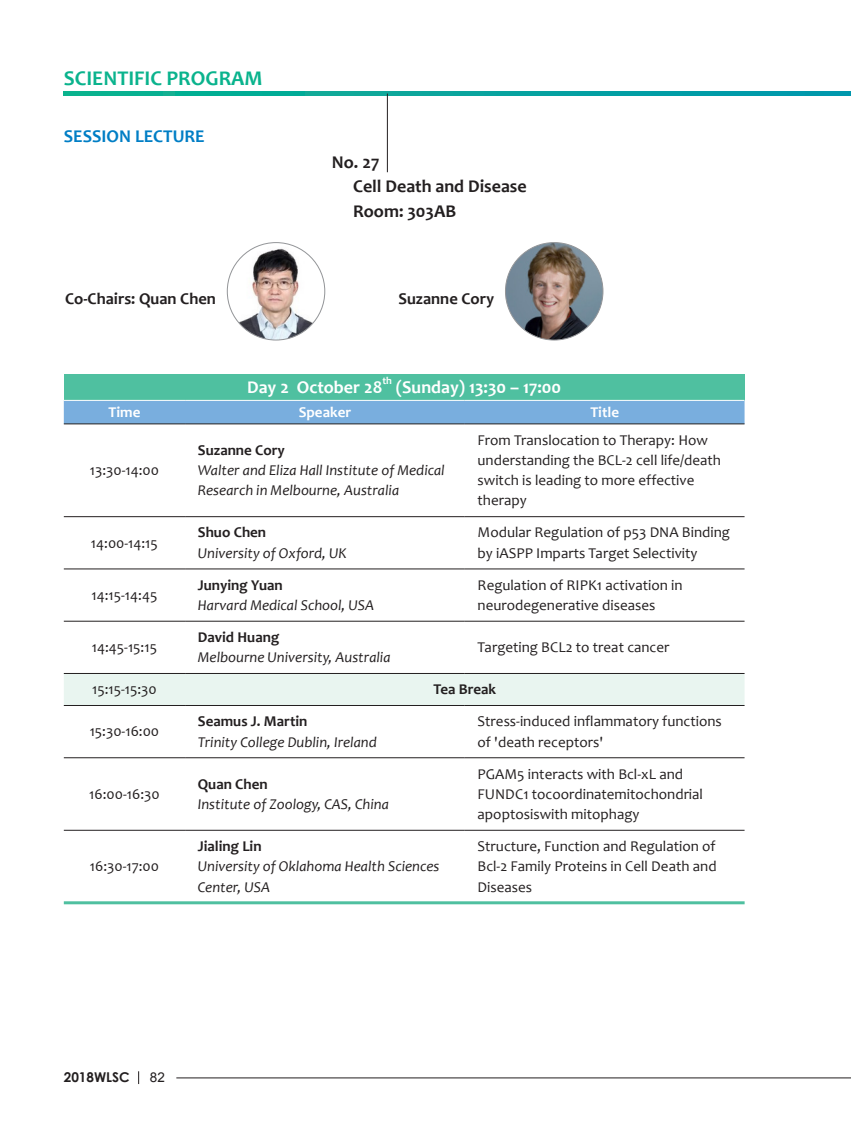
<style>
.page{position:relative;width:851px;height:1127px;background:#fff}
.page>*{position:absolute;margin:0;border:0;box-sizing:border-box;transform-origin:0 0}
.t1{font:700 21px "Candara";color:#0ab38d}
.小标1{font:700 18px "Candara";color:#231f20}
.小标1-2{font:700 18px "Candara";color:#fff}
.t2{font:700 18px "Candara";color:#007ec5}
.主席副主席{font:700 16.5px "Candara";color:#231f20}
.正文1{font:15px/20.2px "Candara";color:#231f20}
.正文1-2{font:italic 15px/20.2px "Candara";color:#231f20}
.正文1-3{font:700 15px "Candara";color:#231f20}
.正文1-4{font:700 15px "Candara";color:#fff}
.t3{font:700 13.5px "Century Gothic";color:#231f20}
.t4{font:13.5px "Arial";color:#231f20}
.小标1-3{font:700 10.5px "Candara";color:#fff}
</style>
<div class="page">
<hr style="left:176px;top:1077px;width:674px;height:1px;background:#231f20">
<svg style="left:138px;top:1071px;width:1px;height:13px"></svg>
<svg style="left:64px;top:91px;width:786px;height:5px;background:#05a49d"></svg>
<hr style="left:387px;top:94px;width:1px;height:78px;background:#231f20">
<hr style="left:64px;top:901px;width:680px;height:3px;background:#4fc0a0">
<div style="left:64px;top:374px;width:680px;height:26px;background:#4fc0a0"></div>
<div style="left:64px;top:401px;width:680px;height:23px;background:#79aede"></div>
<div style="left:64px;top:674px;width:680px;height:31px;background:#e9f5f0"></div>
<hr style="left:64px;top:569px;width:121px;height:1px;background:#231f20">
<hr style="left:185px;top:569px;width:279px;height:1px;background:#231f20">
<hr style="left:464px;top:569px;width:280px;height:1px;background:#231f20">
<hr style="left:64px;top:621px;width:121px;height:1px;background:#231f20">
<hr style="left:185px;top:621px;width:279px;height:1px;background:#231f20">
<hr style="left:464px;top:621px;width:280px;height:1px;background:#231f20">
<hr style="left:64px;top:673px;width:121px;height:1px;background:#231f20">
<hr style="left:185px;top:673px;width:279px;height:1px;background:#231f20">
<hr style="left:464px;top:673px;width:280px;height:1px;background:#231f20">
<hr style="left:64px;top:705px;width:121px;height:1px;background:#231f20">
<hr style="left:185px;top:705px;width:279px;height:1px;background:#231f20">
<hr style="left:464px;top:705px;width:280px;height:1px;background:#231f20">
<hr style="left:64px;top:757px;width:121px;height:1px;background:#231f20">
<hr style="left:185px;top:757px;width:279px;height:1px;background:#231f20">
<hr style="left:464px;top:757px;width:280px;height:1px;background:#231f20">
<hr style="left:64px;top:830px;width:121px;height:1px;background:#231f20">
<hr style="left:185px;top:830px;width:279px;height:1px;background:#231f20">
<hr style="left:464px;top:830px;width:280px;height:1px;background:#231f20">
<hr style="left:185px;top:424px;width:279px;height:1px;background:#231f20">
<hr style="left:464px;top:424px;width:280px;height:1px;background:#231f20">
<hr style="left:185px;top:516px;width:279px;height:1px;background:#231f20">
<hr style="left:464px;top:516px;width:280px;height:1px;background:#231f20">
<hr style="left:64px;top:424px;width:121px;height:1px;background:#231f20">
<hr style="left:64px;top:516px;width:121px;height:1px;background:#231f20">
<img style="left:237px;top:246px;width:78px;height:94px">
<img style="left:505px;top:243px;width:98px;height:97px;border-radius:49px">
<h1 class="t1" style="left:64px;top:65px;width:200px">SCIENTIFIC PROGRAM</h1>
<p class="t2" style="left:64px;top:125px;width:142px">SESSION LECTURE</p>
<p class="小标1" style="left:332px;top:151px;width:49px">No. 27</p>
<p class="小标1" style="left:353px;top:175px;width:175px">Cell Death and Disease</p>
<p class="小标1" style="left:353px;top:200px;width:104px">Room: 303AB</p>
<p class="主席副主席" style="left:65px;top:288px;width:152px">Co-Chairs: Quan Chen</p>
<p class="主席副主席" style="left:398px;top:288px;width:97px">Suzanne Cory</p>
<p class="小标1-2" style="left:247px;top:376px;width:137px">Day 2 October 28</p>
<p class="小标1-3" style="left:382px;top:374px;width:11px">th</p>
<p class="小标1-2" style="left:396px;top:376px;width:167px">(Sunday) 13:30 – 17:00</p>
<p class="正文1-4" style="left:108px;top:403px;width:33px">Time</p>
<p class="正文1-4" style="left:299px;top:403px;width:54px">Speaker</p>
<p class="正文1-4" style="left:590px;top:403px;width:30px">Title</p>
<p class="正文1" style="left:90px;top:460px;width:71px">13:30-14:00</p>
<p class="正文1" style="left:91px;top:532px;width:68px">14:00-14:15</p>
<p class="正文1" style="left:91px;top:585px;width:67px">14:15-14:45</p>
<p class="正文1" style="left:92px;top:637px;width:67px">14:45-15:15</p>
<p class="正文1-3" style="left:198px;top:440px;width:89px">Suzanne Cory</p>
<p class="正文1-2" style="left:198px;top:460px;width:248px">Walter and Eliza Hall Institute of Medical<br>Research in Melbourne, Australia</p>
<p class="正文1-3" style="left:198px;top:523px;width:70px">Shuo Chen</p>
<p class="正文1-2" style="left:198px;top:542px;width:150px">University of Oxford, UK</p>
<p class="正文1-3" style="left:198px;top:575px;width:86px">Junying Yuan</p>
<p class="正文1-2" style="left:198px;top:595px;width:178px">Harvard Medical School, USA</p>
<p class="正文1-3" style="left:198px;top:628px;width:83px">David Huang</p>
<p class="正文1-2" style="left:198px;top:647px;width:194px">Melbourne University, Australia</p>
<p class="正文1" style="left:477px;top:429px;width:245px">From Translocation to Therapy: How understanding the BCL-2 cell life/death</p>
<p class="正文1" style="left:477px;top:470px;width:218px">switch is leading to more effective therapy</p>
<p class="正文1" style="left:477px;top:522px;width:254px">Modular Regulation of p53 DNA Binding by iASPP Imparts Target Selectivity</p>
<p class="正文1" style="left:477px;top:574px;width:206px">Regulation of RIPK1 activation in</p>
<p class="正文1" style="left:477px;top:595px;width:179px">neurodegenerative diseases</p>
<p class="正文1" style="left:477px;top:637px;width:193px">Targeting BCL2 to treat cancer</p>
<p class="正文1" style="left:92px;top:679px;width:66px">15:15-15:30</p>
<p class="正文1-3" style="left:433px;top:680px;width:64px">Tea Break</p>
<p class="正文1" style="left:90px;top:721px;width:71px">15:30-16:00</p>
<p class="正文1" style="left:477px;top:711px;width:246px">Stress-induced inflammatory functions of 'death receptors'</p>
<p class="正文1-3" style="left:198px;top:712px;width:111px">Seamus J. Martin</p>
<p class="正文1-2" style="left:198px;top:731px;width:180px">Trinity College Dublin, Ireland</p>
<p class="正文1" style="left:89px;top:784px;width:72px">16:00-16:30</p>
<p class="正文1" style="left:90px;top:856px;width:71px">16:30-17:00</p>
<p class="正文1-3" style="left:198px;top:774px;width:71px">Quan Chen</p>
<p class="正文1-2" style="left:198px;top:794px;width:192px">Institute of Zoology, CAS, China</p>
<p class="正文1-3" style="left:198px;top:837px;width:65px">Jialing Lin</p>
<p class="正文1-2" style="left:198px;top:856px;width:243px">University of Oklahoma Health Sciences<br>Center, USA</p>
<p class="正文1" style="left:477px;top:763px;width:227px">PGAM5 interacts with Bcl-xL and<br>FUNDC1 tocoordinatemitochondrial</p>
<p class="正文1" style="left:477px;top:804px;width:163px">apoptosiswith mitophagy</p>
<p class="正文1" style="left:477px;top:836px;width:240px;text-align:justify">Structure, Function and Regulation of Bcl-2 Family Proteins in Cell Death and Diseases</p>
<p class="t3" style="left:64px;top:1069px;width:67px">2018WLSC</p>
<p class="t4" style="left:150px;top:1068px;width:17px">82</p>
</div>
